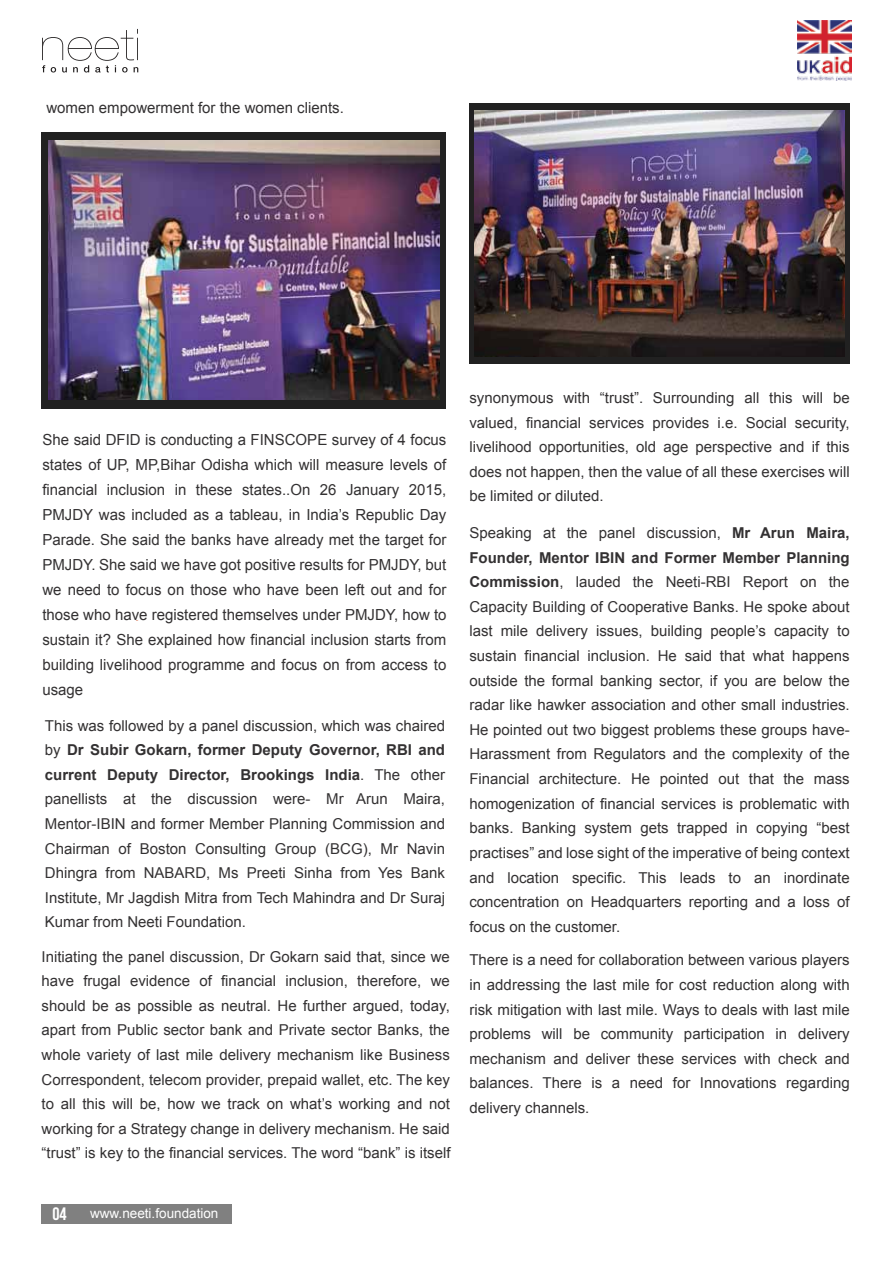
<style>
.page{position:relative;width:893px;height:1263px;background:#fff}
.page>*{position:absolute;margin:0;border:0;box-sizing:border-box;transform-origin:0 0}
.t1{font:18px "Bebas Neue";color:#fff}
.t2{font:15.3px/25px "Arial";color:#333132;text-align:justify}
.t3{font:15px/24.6px "Arial";color:#333132;text-align:justify}
.t4{font:13.5px "Arial";color:#fff}
.s1{font-size:15px}
.s2{font-weight:700}
</style>
<div class="page">
<div style="left:41px;top:132px;width:405px;height:276px;background:#212121"></div>
<img style="left:48px;top:140px;width:391px;height:260px">
<div style="left:469px;top:103px;width:381px;height:260px;background:#212121"></div>
<img style="left:475px;top:110px;width:369px;height:246px">
<img style="left:797px;top:21px;width:55px;height:60px">
<svg style="left:42px;top:29px;width:96px;height:44px"></svg>
<div style="left:41px;top:1204px;width:191px;height:19px;background:#808080"></div>
<p class="t2" style="left:46px;top:95px;width:299px">women empowerment for the women clients<span class="s1">.</span></p>
<p class="t2" style="left:42px;top:427px;width:406px">She said DFID is conducting a FINSCOPE survey of 4 focus states of UP, MP,Bihar Odisha which will measure levels of financial inclusion in these states..On 26 January 2015, PMJDY was included as a tableau, in India’s Republic Day Parade. She said the banks have already met the target for PMJDY. She said we have got positive results for PMJDY, but we need to focus on those who have been left out and for those who have registered themselves under PMJDY, how to sustain it? She explained how financial inclusion starts from building livelihood programme and focus on from access to usage</p>
<p class="t3" style="left:45px;top:713px;width:402px">This was followed by a panel discussion, which was chaired by <span class="s2">Dr Subir Gokarn, former Deputy Governor, RBI and current Deputy Director, Brookings India</span>. The other panellists at the discussion were- Mr Arun Maira, Mentor-IBIN and former Member Planning Commission and Chairman of Boston Consulting Group (BCG), Mr Navin Dhingra from NABARD, Ms Preeti Sinha from Yes Bank Institute, Mr Jagdish Mitra from Tech Mahindra and Dr Suraj Kumar from Neeti Foundation.</p>
<p class="t3" style="left:42px;top:944px;width:411px">Initiating the panel discussion, Dr Gokarn said that, since we have frugal evidence of financial inclusion, therefore, we should be as possible as neutral. He further argued, today, apart from Public sector bank and Private sector Banks, the whole variety of last mile delivery mechanism like Business Correspondent, telecom provider, prepaid wallet, etc. The key to all this will be, how we track on what’s working and not working for a Strategy change in delivery mechanism. He said “trust” is key to the financial services. The word “bank” is itself</p>
<p class="t1" style="left:52px;top:1204px;width:16px">04</p>
<p class="t4" style="left:90px;top:1205px;width:130px">www.neeti.foundation</p>
<p class="t3" style="left:469px;top:386px;width:382px">synonymous with “trust”. Surrounding all this will be valued, financial services provides i.e. Social security, livelihood opportunities, old age perspective and if this does not happen, then the value of all these exercises will be limited or diluted.</p>
<p class="t3" style="left:469px;top:521px;width:382px">Speaking at the panel discussion, <span class="s2">Mr Arun Maira, Founder, Mentor IBIN and Former Member Planning Commission</span>, lauded the Neeti-RBI Report on the Capacity Building of Cooperative Banks. He spoke about last mile delivery issues, building people’s capacity to sustain financial inclusion. He said that what happens outside the formal banking sector, if you are below the radar like hawker association and other small industries.<br>He pointed out two biggest problems these groups have-Harassment from Regulators and the complexity of the Financial architecture. He pointed out that the mass homogenization of financial services is problematic with banks. Banking system gets trapped in copying “best practises” and lose sight of the imperative of being context and location specific. This leads to an inordinate concentration on Headquarters reporting and a loss of focus on the customer.</p>
<p class="t3" style="left:469px;top:948px;width:382px">There is a need for collaboration between various players in addressing the last mile for cost reduction along with risk mitigation with last mile. Ways to deals with last mile problems will be community participation in delivery mechanism and deliver these services with check and balances. There is a need for Innovations regarding delivery channels.</p>
</div>
